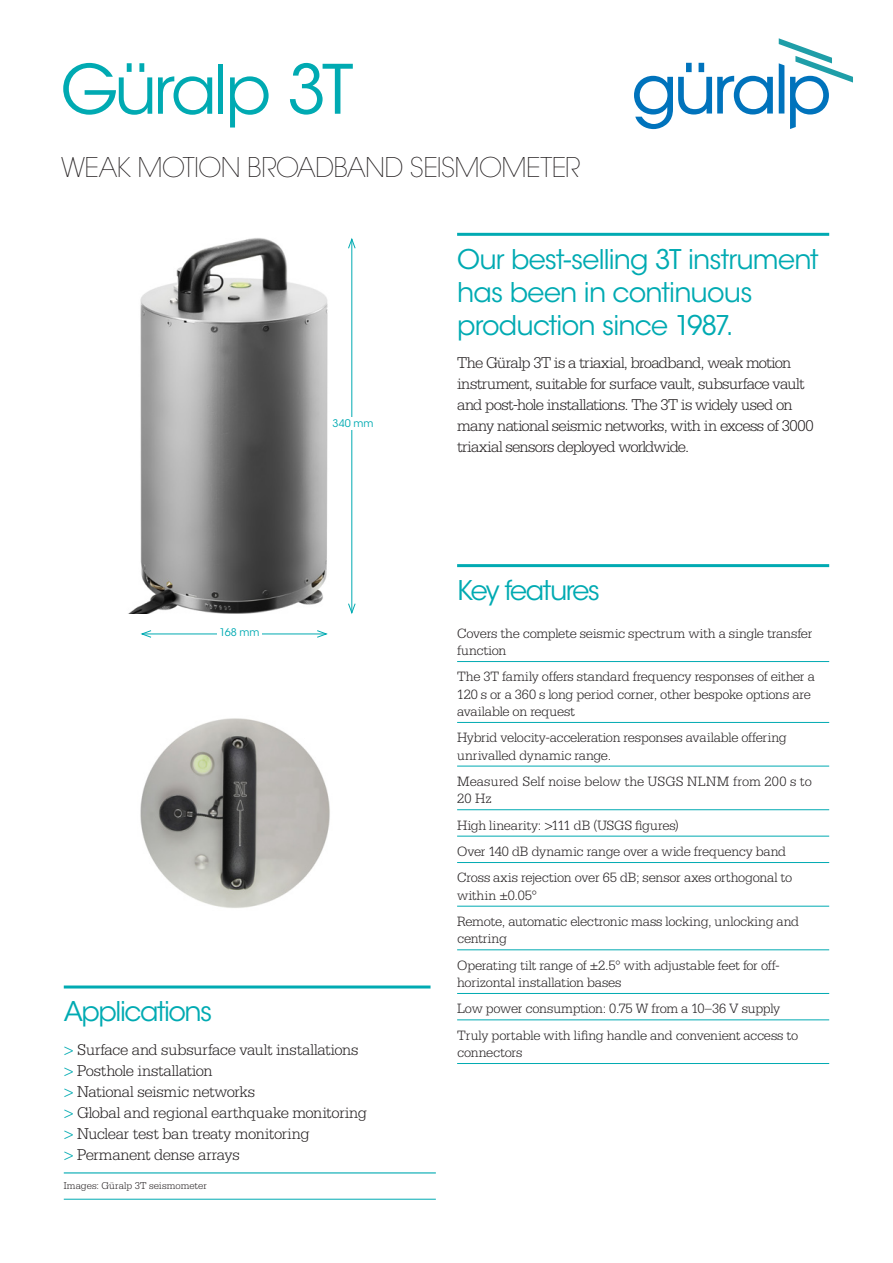
<style>
.page{position:relative;width:893px;height:1263px;background:#fff}
.page>*{position:absolute;margin:0;border:0;box-sizing:border-box;transform-origin:0 0}
.Product_Title{font:67.5px "ITC Avant Garde Std";letter-spacing:-.06em;color:#00aab2}
.Introduction_Para{font:27px/33px "ITC Avant Garde Std";letter-spacing:-.03em;color:#00aab2}
.Strapline{font:200 27px "ITC Avant Garde Std";letter-spacing:-.025em;color:#231f20}
.Introduction_Para-2{font:27px "ITC Avant Garde Std";letter-spacing:-.055em;color:#00aab2}
.Bullet_Points{font:300 16.5px/21px "Serifa Std";letter-spacing:-.03em;color:#231f20}
.Key_Features{font:300 14.25px/17.2px "Serifa Std";letter-spacing:-.015em;color:#231f20}
.Key_Features-2{font:300 14.25px/17.2px "Serifa Std";letter-spacing:.01em;color:#231f20}
.Image_Caption{font:300 10.5px "Serifa Std";color:#231f20}
.Bullet_Points-2{font:10.5px "ITC Avant Garde Std";color:#00aab2}
.s1{color:#00aab2}
</style>
<div class="page">
<hr style="left:64px;top:1172px;width:372px;height:1px;background:#00aab2">
<hr style="left:457px;top:564px;width:372px;height:3px;background:#00aab2">
<hr style="left:457px;top:233px;width:372px;height:3px;background:#00aab2">
<hr style="left:64px;top:1199px;width:372px;height:1px;background:#00aab2">
<img style="left:140px;top:718px;width:190px;height:190px">
<hr style="left:457px;top:661px;width:372px;height:1px;background:#00aab2">
<hr style="left:457px;top:722px;width:372px;height:1px;background:#00aab2">
<hr style="left:457px;top:766px;width:372px;height:1px;background:#00aab2">
<hr style="left:457px;top:809px;width:372px;height:1px;background:#00aab2">
<hr style="left:457px;top:836px;width:372px;height:1px;background:#00aab2">
<hr style="left:457px;top:862px;width:372px;height:1px;background:#00aab2">
<hr style="left:457px;top:906px;width:372px;height:1px;background:#00aab2">
<hr style="left:457px;top:949px;width:372px;height:1px;background:#00aab2">
<hr style="left:457px;top:993px;width:372px;height:1px;background:#00aab2">
<hr style="left:457px;top:1019px;width:372px;height:1px;background:#00aab2">
<hr style="left:457px;top:1063px;width:372px;height:1px;background:#00aab2">
<svg style="left:634px;top:63px;width:139px;height:66px"></svg>
<svg style="left:779px;top:38px;width:74px;height:91px"></svg>
<hr style="left:64px;top:985px;width:367px;height:3px;background:#00aab2">
<hr style="left:351px;top:239px;width:1px;height:374px;background:#00aab2">
<svg style="left:348px;top:238px;width:8px;height:11px"></svg>
<svg style="left:348px;top:603px;width:8px;height:11px"></svg>
<div style="left:330px;top:417px;width:46px;height:12px;background:#fff"></div>
<hr style="left:142px;top:633px;width:184px;height:1px;background:#00aab2">
<svg style="left:140px;top:630px;width:12px;height:8px"></svg>
<svg style="left:316px;top:630px;width:12px;height:8px"></svg>
<div style="left:217px;top:626px;width:45px;height:12px;background:#fff"></div>
<img style="left:128px;top:238px;width:200px;height:376px">
<p class="Product_Title" style="left:61px;top:48px;width:294px">Güralp 3T</p>
<p class="Strapline" style="left:61px;top:151px;width:521px">WEAK MOTION BROADBAND SEISMOMETER</p>
<p class="Bullet_Points-2" style="left:333px;top:417px;width:42px">340 mm</p>
<p class="Bullet_Points-2" style="left:220px;top:626px;width:42px">168 mm</p>
<p class="Introduction_Para-2" style="left:64px;top:995px;width:150px">Applications</p>
<p class="Bullet_Points" style="left:64px;top:1039px;width:305px"><span class="s1">&gt;</span> Surface and subsurface vault installations <span class="s1">&gt;</span> Posthole installation<br><span class="s1">&gt;</span> National seismic networks<br><span class="s1">&gt;</span> Global and regional earthquake monitoring <span class="s1">&gt;</span> Nuclear test ban treaty monitoring</p>
<p class="Bullet_Points" style="left:64px;top:1144px;width:177px"><span class="s1">&gt;</span> Permanent dense arrays</p>
<p class="Image_Caption" style="left:64px;top:1180px;width:145px">Images: Güralp 3T seismometer</p>
<p class="Introduction_Para" style="left:457px;top:243px;width:363px">Our best-selling 3T instrument has been in continuous production since 1987.</p>
<p class="Bullet_Points" style="left:457px;top:353px;width:358px">The Güralp 3T is a triaxial, broadband, weak motion instrument, suitable for surface vault, subsurface vault and post-hole installations. The 3T is widely used on many national seismic networks, with in excess of 3000 triaxial sensors deployed worldwide.</p>
<p class="Introduction_Para-2" style="left:457px;top:574px;width:144px">Key features</p>
<p class="Key_Features" style="left:457px;top:625px;width:357px">Covers the complete seismic spectrum with a single transfer function</p>
<p class="Key_Features" style="left:457px;top:668px;width:359px">The 3T family offers standard frequency responses of either a<br>120 s or a 360 s long period corner, other bespoke options are available on request</p>
<p class="Key_Features" style="left:457px;top:729px;width:331px">Hybrid velocity-acceleration responses available offering unrivalled dynamic range.</p>
<p class="Key_Features-2" style="left:457px;top:773px;width:356px">Measured Self noise below the USGS NLNM from 200 s to<br>20 Hz</p>
<p class="Key_Features" style="left:457px;top:816px;width:223px">High linearity: &gt;111 dB (USGS figures)</p>
<p class="Key_Features" style="left:457px;top:843px;width:331px">Over 140 dB dynamic range over a wide frequency band</p>
<p class="Key_Features" style="left:457px;top:869px;width:337px">Cross axis rejection over 65 dB; sensor axes orthogonal to within ±0.05°</p>
<p class="Key_Features" style="left:457px;top:913px;width:344px">Remote, automatic electronic mass locking, unlocking and centring</p>
<p class="Key_Features" style="left:457px;top:956px;width:324px">Operating tilt range of ±2.5° with adjustable feet for off&shy;horizontal installation bases</p>
<p class="Key_Features" style="left:457px;top:1000px;width:325px">Low power consumption: 0.75 W from a 10–36 V supply</p>
<p class="Key_Features" style="left:457px;top:1026px;width:343px">Truly portable with lifing handle and convenient access to connectors</p>
</div>
